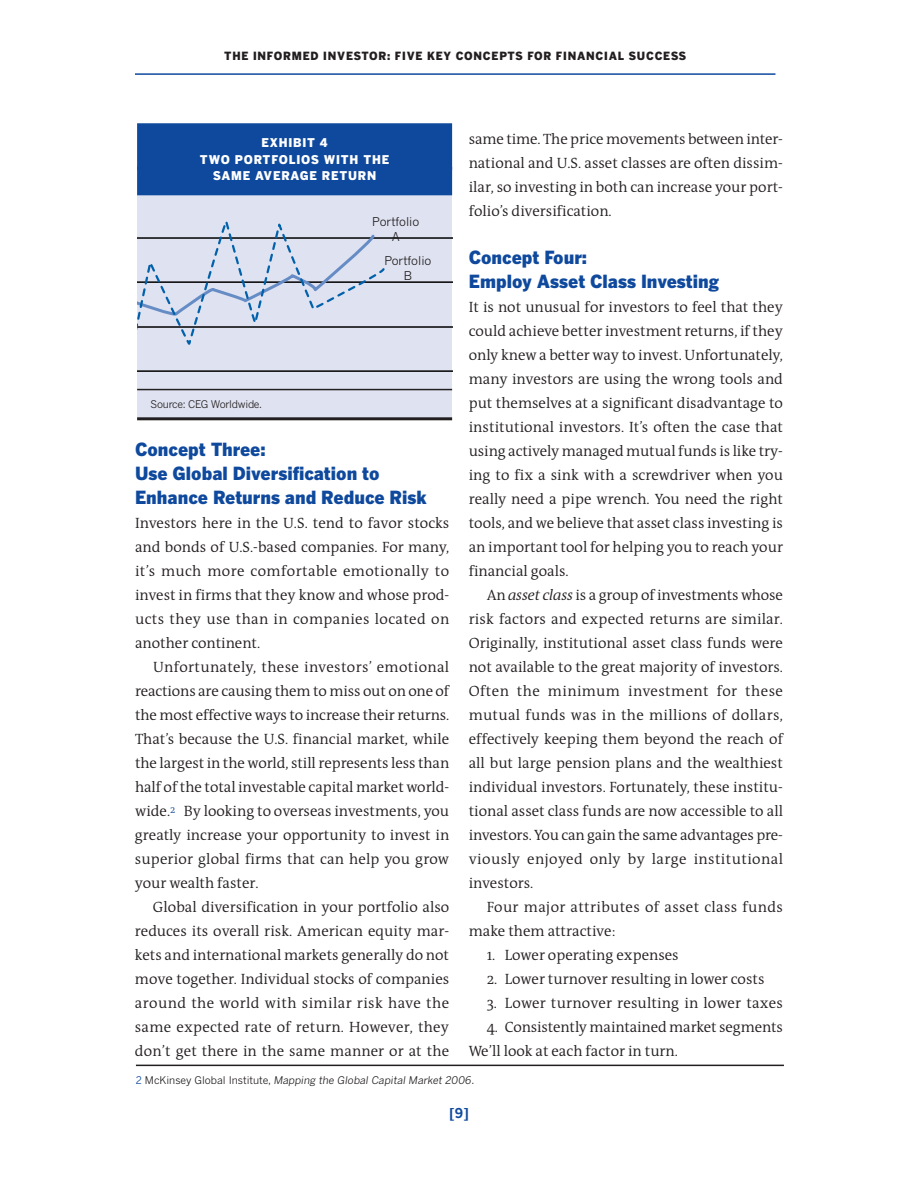
<style>
.page{position:relative;width:918px;height:1188px;background:#fff}
.page>*{position:absolute;margin:0;border:0;box-sizing:border-box;transform-origin:0 0}
.t1{font:900 18px/24px "Benton Gothic";color:#0f499d}
.t2{font:300 15px/24px "The Antiqua B4";color:#231f20;text-align:justify}
.t3{font:300 15px/24px "The Antiqua B4";letter-spacing:.02em;color:#231f20}
.t4{font:700 13.5px "Benton Gothic";color:#0f499d}
.t5{font:900 12px/16.5px "Benton Gothic";letter-spacing:.07em;color:#fff;text-align:center}
.t6{font:12px/15px "Benton Gothic";color:#231f20;text-align:center}
.t7{font:900 11.25px "Benton Gothic";letter-spacing:.07em;color:#231f20}
.t8{font:italic 10.5px "Benton Gothic";color:#231f20}
.t9{font:10.5px "Benton Gothic";letter-spacing:-.025em;color:#231f20}
.s1{font-family:"The Antiqua B4 i";font-style:italic}
.s2{font-style:normal;color:#0f499d}
.s3{font-style:normal}
</style>
<div class="page">
<hr style="left:135px;top:73px;width:641px;height:2px;background:#0f499d">
<div style="left:137px;top:123px;width:315px;height:297px;background:#dfe2f1"></div>
<div style="left:137px;top:123px;width:315px;height:47px;background:#0f499d"></div>
<div style="left:137px;top:167px;width:315px;height:28px;background:#0f499d"></div>
<hr style="left:137px;top:389px;width:315px;height:1px;background:#231f20">
<hr style="left:137px;top:417px;width:315px;height:3px;background:#231f20">
<hr style="left:137px;top:370px;width:315px;height:2px;background:#000">
<hr style="left:137px;top:326px;width:315px;height:2px;background:#000">
<hr style="left:137px;top:281px;width:315px;height:2px;background:#000">
<hr style="left:137px;top:237px;width:315px;height:2px;background:#000">
<svg style="left:137px;top:221px;width:249px;height:151px"></svg>
<hr style="left:136px;top:1065px;width:648px;height:1px;background:#231f20">
<p class="t7" style="left:224px;top:52px;width:464px">THE INFORMED INVESTOR: FIVE KEY CONCEPTS FOR FINANCIAL SUCCESS</p>
<p class="t5" style="left:200px;top:136px;width:191px">EXHIBIT 4<br>TWO PORTFOLIOS WITH THE<br>SAME AVERAGE RETURN</p>
<p class="t6" style="left:372px;top:215px;width:49px">Portfolio<br>A</p>
<p class="t9" style="left:151px;top:401px;width:113px">Source: CEG Worldwide.</p>
<p class="t6" style="left:384px;top:254px;width:49px">Portfolio<br>B</p>
<p class="t1" style="left:135px;top:439px;width:293px">Concept Three:<br>Use Global Diversification to<br>Enhance Returns and Reduce Risk</p>
<p class="t2" style="left:135px;top:512px;width:316px">Investors here in the U.S. tend to favor stocks and bonds of U.S.-based companies. For many, it’s much more comfortable emotionally to invest in firms that they know and whose prod&shy;ucts they use than in companies located on another continent.</p>
<p class="t2" style="left:135px;top:656px;width:316px;text-indent:18px">Unfortunately, these investors’ emotional reactions are causing them to miss out on one of the most effective ways to increase their returns.<br>That’s because the U.S. financial market, while the largest in the world, still represents less than half of the total investable capital market world&shy;wide.<sup>2</sup> By looking to overseas investments, you greatly increase your opportunity to invest in superior global firms that can help you grow your wealth faster.</p>
<p class="t2" style="left:135px;top:896px;width:316px;text-indent:18px">Global diversification in your portfolio also reduces its overall risk. American equity mar&shy;kets and international markets generally do not move together. Individual stocks of companies around the world with similar risk have the same expected rate of return. However, they don’t get there in the same manner or at the</p>
<p class="t2" style="left:469px;top:128px;width:316px">same time. The price movements between inter&shy;national and U.S. asset classes are often dissim&shy;ilar, so investing in both can increase your port&shy;folio’s diversification.</p>
<p class="t1" style="left:469px;top:247px;width:252px">Concept Four:<br>Employ Asset Class Investing</p>
<p class="t2" style="left:469px;top:296px;width:316px">It is not unusual for investors to feel that they could achieve better investment returns, if they only knew a better way to invest. Unfortunately, many investors are using the wrong tools and put themselves at a significant disadvantage to institutional investors. It’s often the case that using actively managed mutual funds is like try&shy;ing to fix a sink with a screwdriver when you really need a pipe wrench. You need the right tools, and we believe that asset class investing is an important tool for helping you to reach your financial goals.</p>
<p class="t2" style="left:469px;top:584px;width:316px;text-indent:18px">An <span class="s1">asset class</span> is a group of investments whose risk factors and expected returns are similar.<br>Originally, institutional asset class funds were not available to the great majority of investors.<br>Often the minimum investment for these mutual funds was in the millions of dollars, effectively keeping them beyond the reach of all but large pension plans and the wealthiest individual investors. Fortunately, these institu&shy;tional asset class funds are now accessible to all investors. You can gain the same advantages pre&shy;viously enjoyed only by large institutional investors.</p>
<p class="t3" style="left:469px;top:896px;width:316px;text-indent:18px">Four major attributes of asset class funds make them attractive:</p>
<p class="t2" style="left:487px;top:944px;width:193px">1. Lower operating expenses</p>
<p class="t2" style="left:487px;top:968px;width:279px">2. Lower turnover resulting in lower costs</p>
<p class="t2" style="left:487px;top:992px;width:298px">3. Lower turnover resulting in lower taxes</p>
<p class="t2" style="left:469px;top:1016px;width:316px;text-indent:18px">4. Consistently maintained market segments<br>We’ll look at each factor in turn.</p>
<p class="t8" style="left:136px;top:1076px;width:340px"><span class="s2">2</span> <span class="s3">McKinsey Global Institute,</span> Mapping the Global Capital Market 2006<span class="s3">.</span></p>
<p class="t4" style="left:449px;top:1108px;width:21px">[9]</p>
</div>
